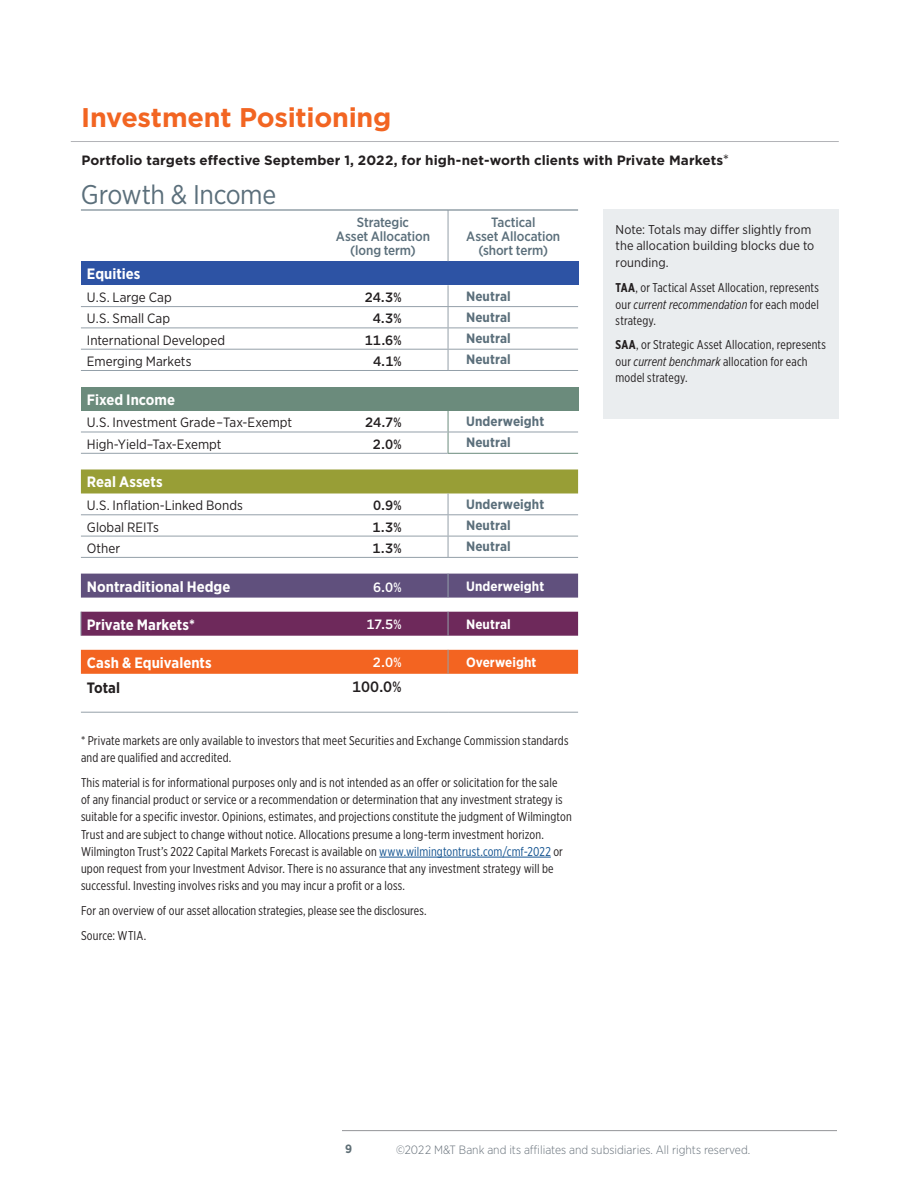
<style>
.page{position:relative;width:918px;height:1188px;background:#fff}
.page>*{position:absolute;margin:0;border:0;box-sizing:border-box;transform-origin:0 0}
.footnotes{font:700 27px "Gotham";letter-spacing:-.01em;color:#f26522}
.footnotes-2{font:27px "Gotham Narrow";letter-spacing:-.015em;color:#5b6f7b}
.footnotes-3{font:700 15px "Gotham Narrow";color:#fff}
.footnotes-4{font:500 15px "Gotham";color:#231f20}
.footnotes-5{font:700 15px "Gotham Narrow";letter-spacing:-.005em;color:#231f20}
.footnotes-6{font:13.5px "Gotham Narrow";color:#231f20}
.footnotes-7{font:700 13.5px "Gotham";letter-spacing:.005em;color:#231f20}
.footnotes-8{font:700 13.5px "Gotham Narrow";letter-spacing:.005em;color:#5b6f7b}
.footnotes-9{font:500 13.5px/14.2px "Gotham Narrow";letter-spacing:-.01em;color:#5b6f7b;text-align:center}
.footnotes-10{font:500 13.5px "Gotham";color:#231f20}
.footnotes-11{font:700 13.5px "Gotham Narrow";letter-spacing:.005em;color:#fff}
.footnotes-12{font:500 13.5px "Gotham";color:#fff}
.footnotes-13{font:12.75px/17.2px "Gotham X Narrow";letter-spacing:.01em;color:#231f20}
.footnotes-14{font:12.75px/16.5px "Gotham Narrow";letter-spacing:.005em;color:#231f20}
.t1{font:300 12px "Gotham Narrow";color:#667079}
.t2{font:700 12px "Gotham Narrow";color:#5f6f76}
.s1{font-weight:400;font-size:15px}
.s2{color:#145491}
.s3{font-weight:700}
.s4{font-style:italic}
</style>
<div class="page">
<hr style="left:342px;top:1130px;width:495px;height:1px;background:#939598">
<div style="left:603px;top:209px;width:236px;height:209px;background:#eaedef"></div>
<div style="left:81px;top:261px;width:497px;height:24px;background:#2d53a4"></div>
<svg style="left:81px;top:285px;width:497px;height:365px"></svg>
<div style="left:81px;top:387px;width:497px;height:24px;background:#6b8b7c"></div>
<hr style="left:81px;top:712px;width:237px;height:1px;background:#94a0a9">
<hr style="left:318px;top:712px;width:130px;height:1px;background:#94a0a9">
<hr style="left:448px;top:712px;width:130px;height:1px;background:#94a0a9">
<hr style="left:81px;top:557px;width:237px;height:1px;background:#94a0a9">
<hr style="left:448px;top:210px;width:1px;height:51px;background:#94a0a9">
<hr style="left:81px;top:306px;width:237px;height:1px;background:#94a0a9">
<hr style="left:448px;top:306px;width:130px;height:1px;background:#94a0a9">
<hr style="left:81px;top:328px;width:237px;height:1px;background:#94a0a9">
<hr style="left:448px;top:328px;width:130px;height:1px;background:#94a0a9">
<hr style="left:81px;top:349px;width:237px;height:1px;background:#94a0a9">
<hr style="left:448px;top:349px;width:130px;height:1px;background:#94a0a9">
<hr style="left:81px;top:370px;width:237px;height:1px;background:#94a0a9">
<hr style="left:448px;top:370px;width:130px;height:1px;background:#94a0a9">
<hr style="left:81px;top:432px;width:237px;height:1px;background:#94a0a9">
<hr style="left:448px;top:432px;width:130px;height:1px;background:#94a0a9">
<hr style="left:81px;top:453px;width:237px;height:1px;background:#94a0a9">
<hr style="left:448px;top:453px;width:130px;height:1px;background:#6b8b7c">
<hr style="left:448px;top:557px;width:130px;height:1px;background:#94a0a9">
<hr style="left:81px;top:210px;width:237px;height:1px;background:#5b6f7b">
<hr style="left:318px;top:210px;width:130px;height:1px;background:#5b6f7b">
<hr style="left:448px;top:210px;width:130px;height:1px;background:#5b6f7b">
<hr style="left:318px;top:306px;width:130px;height:1px;background:#94a0a9">
<hr style="left:318px;top:328px;width:130px;height:1px;background:#94a0a9">
<hr style="left:318px;top:349px;width:130px;height:1px;background:#94a0a9">
<svg style="left:448px;top:285px;width:1px;height:85px"></svg>
<hr style="left:318px;top:370px;width:130px;height:1px;background:#94a0a9">
<svg style="left:448px;top:411px;width:1px;height:42px"></svg>
<hr style="left:318px;top:432px;width:130px;height:1px;background:#94a0a9">
<hr style="left:318px;top:453px;width:130px;height:1px;background:#94a0a9">
<svg style="left:81px;top:469px;width:497px;height:88px"></svg>
<hr style="left:318px;top:557px;width:130px;height:1px;background:#94a0a9">
<div style="left:81px;top:574px;width:497px;height:24px;background:#60507d"></div>
<div style="left:81px;top:612px;width:497px;height:24px;background:#6e295b"></div>
<div style="left:81px;top:650px;width:497px;height:24px;background:#f36421"></div>
<hr style="left:71px;top:141px;width:768px;height:1px;background:#b2b3b7">
<hr style="left:379px;top:857px;width:172px;height:1px;background:#145491">
<p class="footnotes" style="left:81px;top:99px;width:312px">Investment Positioning</p>
<p class="footnotes-7" style="left:81px;top:151px;width:649px">Portfolio targets effective September 1, 2022, for high-net-worth clients with Private Markets<span class="s1">*</span></p>
<p class="footnotes-2" style="left:81px;top:178px;width:197px">Growth &amp; Income</p>
<p class="footnotes-9" style="left:336px;top:215px;width:96px">Strategic<br>Asset Allocation (long term)</p>
<p class="footnotes-9" style="left:466px;top:215px;width:96px">Tactical<br>Asset Allocation (short term)</p>
<p class="footnotes-3" style="left:87px;top:264px;width:55px">Equities</p>
<p class="footnotes-6" style="left:87px;top:289px;width:86px">U.S. Large Cap</p>
<p class="footnotes-10" style="left:365px;top:288px;width:38px">24.3%</p>
<p class="footnotes-8" style="left:466px;top:287px;width:46px">Neutral</p>
<p class="footnotes-6" style="left:87px;top:310px;width:85px">U.S. Small Cap</p>
<p class="footnotes-10" style="left:373px;top:310px;width:30px">4.3%</p>
<p class="footnotes-8" style="left:466px;top:308px;width:46px">Neutral</p>
<p class="footnotes-6" style="left:87px;top:332px;width:140px">International Developed</p>
<p class="footnotes-10" style="left:365px;top:331px;width:38px">11.6%</p>
<p class="footnotes-8" style="left:466px;top:330px;width:46px">Neutral</p>
<p class="footnotes-6" style="left:87px;top:353px;width:106px">Emerging Markets</p>
<p class="footnotes-10" style="left:373px;top:352px;width:30px">4.1%</p>
<p class="footnotes-8" style="left:466px;top:351px;width:46px">Neutral</p>
<p class="footnotes-3" style="left:87px;top:390px;width:90px">Fixed Income</p>
<p class="footnotes-6" style="left:87px;top:414px;width:207px">U.S. Investment Grade–Tax-Exempt</p>
<p class="footnotes-10" style="left:365px;top:414px;width:38px">24.7%</p>
<p class="footnotes-8" style="left:466px;top:413px;width:80px">Underweight</p>
<p class="footnotes-6" style="left:87px;top:436px;width:136px">High-Yield–Tax-Exempt</p>
<p class="footnotes-10" style="left:373px;top:435px;width:30px">2.0%</p>
<p class="footnotes-8" style="left:466px;top:434px;width:46px">Neutral</p>
<p class="footnotes-3" style="left:87px;top:473px;width:77px">Real Assets</p>
<p class="footnotes-6" style="left:87px;top:497px;width:158px">U.S. Inflation-Linked Bonds</p>
<p class="footnotes-10" style="left:373px;top:497px;width:30px">0.9%</p>
<p class="footnotes-8" style="left:466px;top:495px;width:80px">Underweight</p>
<p class="footnotes-6" style="left:87px;top:518px;width:73px">Global REITs</p>
<p class="footnotes-10" style="left:373px;top:518px;width:31px">1.3%</p>
<p class="footnotes-8" style="left:466px;top:517px;width:46px">Neutral</p>
<p class="footnotes-6" style="left:87px;top:540px;width:35px">Other</p>
<p class="footnotes-10" style="left:373px;top:539px;width:31px">1.3%</p>
<p class="footnotes-8" style="left:466px;top:538px;width:46px">Neutral</p>
<p class="footnotes-3" style="left:87px;top:577px;width:145px">Nontraditional Hedge</p>
<p class="footnotes-12" style="left:373px;top:578px;width:30px">6.0%</p>
<p class="footnotes-11" style="left:466px;top:578px;width:80px">Underweight</p>
<p class="footnotes-3" style="left:87px;top:615px;width:109px">Private Markets*</p>
<p class="footnotes-12" style="left:366px;top:615px;width:37px">17.5%</p>
<p class="footnotes-11" style="left:466px;top:616px;width:46px">Neutral</p>
<p class="footnotes-3" style="left:87px;top:653px;width:126px">Cash &amp; Equivalents</p>
<p class="footnotes-12" style="left:373px;top:654px;width:30px">2.0%</p>
<p class="footnotes-11" style="left:466px;top:654px;width:72px">Overweight</p>
<p class="footnotes-5" style="left:87px;top:678px;width:35px">Total</p>
<p class="footnotes-4" style="left:352px;top:677px;width:51px">100.0%</p>
<p class="footnotes-13" style="left:81px;top:732px;width:489px">* Private markets are only available to investors that meet Securities and Exchange Commission standards and are qualified and accredited.</p>
<p class="footnotes-13" style="left:81px;top:774px;width:492px">This material is for informational purposes only and is not intended as an offer or solicitation for the sale<br>of any financial product or service or a recommendation or determination that any investment strategy is suitable for a specific investor. Opinions, estimates, and projections constitute the judgment of Wilmington Trust and are subject to change without notice. Allocations presume a long-term investment horizon.<br>Wilmington Trust’s 2022 Capital Markets Forecast is available on <span class="s2">www.wilmingtontrust.com/cmf-2022</span> or upon request from your Investment Advisor. There is no assurance that any investment strategy will be successful. Investing involves risks and you may incur a profit or a loss.</p>
<p class="footnotes-13" style="left:81px;top:902px;width:347px">For an overview of our asset allocation strategies, please see the disclosures.</p>
<p class="footnotes-13" style="left:81px;top:927px;width:67px">Source: WTIA.</p>
<p class="footnotes-14" style="left:616px;top:221px;width:200px">Note: Totals may differ slightly from the allocation building blocks due to rounding.</p>
<p class="footnotes-13" style="left:616px;top:279px;width:205px;line-height:16.5px;text-align:justify"><span class="s3">TAA</span>, or Tactical Asset Allocation, represents our <span class="s4">current recommendation</span> for each model strategy.</p>
<p class="footnotes-13" style="left:616px;top:336px;width:212px;line-height:16.5px"><span class="s3">SAA</span>, or Strategic Asset Allocation, represents our <span class="s4">current benchmark</span> allocation for each model strategy.</p>
<p class="t2" style="left:345px;top:1141px;width:8px">9</p>
<p class="t1" style="left:396px;top:1142px;width:356px">©2022 M&amp;T Bank and its affiliates and subsidiaries. All rights reserved.</p>
</div>
